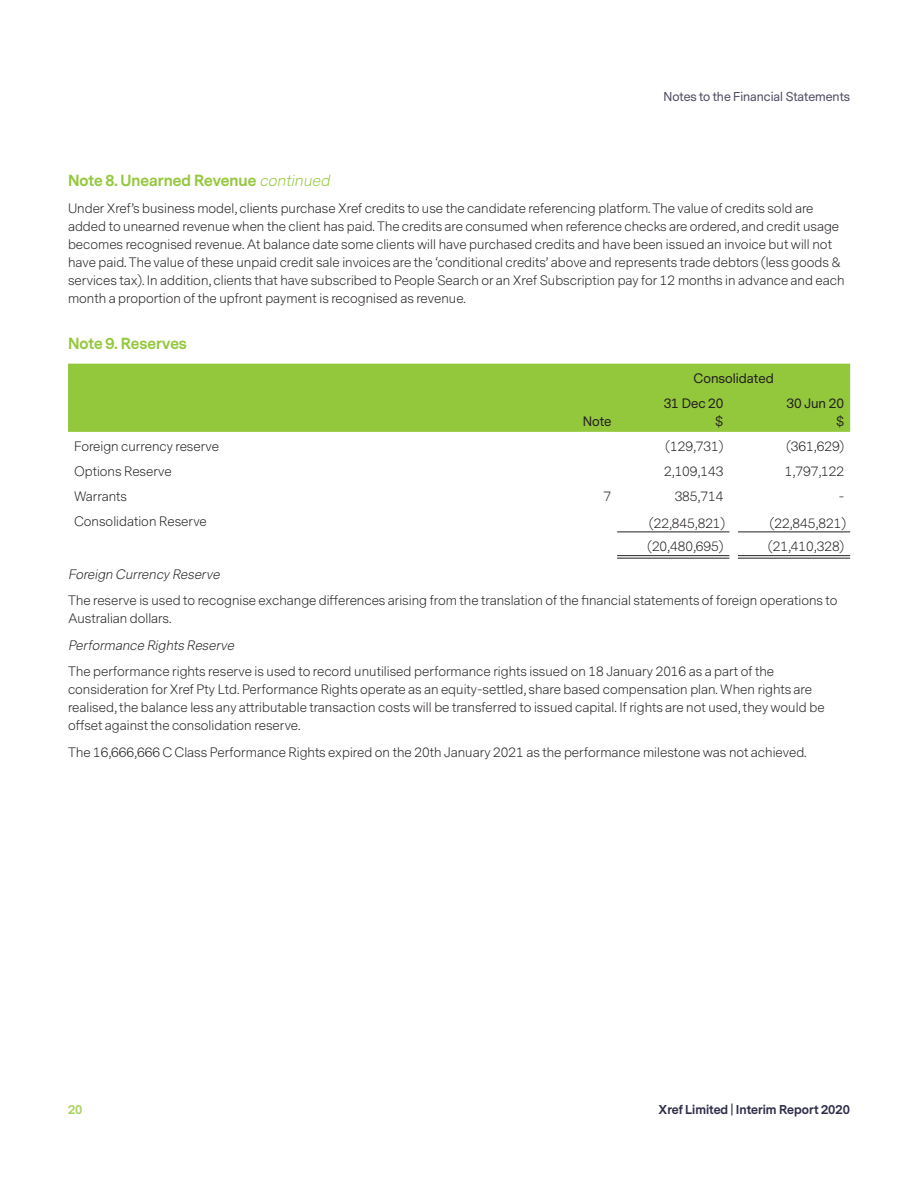
<style>
.page{position:relative;width:918px;height:1188px;background:#fff}
.page>*{position:absolute;margin:0;border:0;box-sizing:border-box;transform-origin:0 0}
.Heading_3{font:700 15px "Messina Sans";color:#94c83c}
.Body_before_heading{font:300 12.75px/18px "Messina Sans";color:#231f20}
.Body{font:300 12.75px/18px "Messina Sans";color:#231f20}
.Table_right{font:300 12.75px "Messina Sans";color:#231f20}
.Body-2{font:italic 300 12.75px "Messina Sans";color:#231f20}
.Table_right_heading{font:12.75px/18px "Messina Sans";color:#231f20;text-align:right}
.t1{font:700 12px "Messina Sans";color:#2f2e4a}
.t2{font:12px "Messina Sans";color:#4f4a61}
.t3{font:700 12px "Messina Sans";color:#a9d161}
.s1{font-weight:300;font-style:italic}
</style>
<div class="page">
<div style="left:68px;top:364px;width:782px;height:68px;background:#94c83c"></div>
<hr style="left:617px;top:555px;width:112px;height:1px;background:#231f20">
<hr style="left:617px;top:558px;width:112px;height:1px;background:#231f20">
<hr style="left:738px;top:555px;width:112px;height:1px;background:#231f20">
<hr style="left:738px;top:558px;width:112px;height:1px;background:#231f20">
<hr style="left:617px;top:532px;width:112px;height:1px;background:#231f20">
<hr style="left:738px;top:532px;width:112px;height:1px;background:#231f20">
<p class="t2" style="left:663px;top:89px;width:188px">Notes to the Financial Statements</p>
<p class="Heading_3" style="left:68px;top:170px;width:267px">Note 8. Unearned Revenue <span class="s1">continued</span></p>
<p class="Body_before_heading" style="left:68px;top:199px;width:778px">Under Xref’s business model, clients purchase Xref credits to use the candidate referencing platform. The value of credits sold are added to unearned revenue when the client has paid. The credits are consumed when reference checks are ordered, and credit usage becomes recognised revenue. At balance date some clients will have purchased credits and have been issued an invoice but will not have paid. The value of these unpaid credit sale invoices are the ‘conditional credits’ above and represents trade debtors (less goods &amp; services tax). In addition, clients that have subscribed to People Search or an Xref Subscription pay for 12 months in advance and each month a proportion of the upfront payment is recognised as revenue.</p>
<p class="Heading_3" style="left:68px;top:333px;width:120px">Note 9. Reserves</p>
<p class="Table_right_heading" style="left:694px;top:370px;width:82px">Consolidated</p>
<p class="Table_right_heading" style="left:583px;top:413px;width:30px">Note</p>
<p class="Table_right_heading" style="left:664px;top:395px;width:61px">31 Dec 20 $</p>
<p class="Table_right_heading" style="left:787px;top:395px;width:59px">30 Jun 20 $</p>
<p class="Body" style="left:74px;top:438px;width:147px">Foreign currency reserve</p>
<p class="Table_right" style="left:666px;top:438px;width:59px">(129,731)</p>
<p class="Table_right" style="left:786px;top:438px;width:59px">(361,629)</p>
<p class="Body" style="left:74px;top:463px;width:99px">Options Reserve</p>
<p class="Table_right" style="left:664px;top:463px;width:61px">2,109,143</p>
<p class="Table_right" style="left:785px;top:463px;width:61px">1,797,122</p>
<p class="Body" style="left:74px;top:488px;width:54px">Warrants</p>
<p class="Table_right" style="left:604px;top:488px;width:9px">7</p>
<p class="Table_right" style="left:675px;top:488px;width:50px">385,714</p>
<p class="Table_right" style="left:839px;top:488px;width:7px">-</p>
<p class="Body" style="left:74px;top:513px;width:134px">Consolidation Reserve</p>
<p class="Table_right" style="left:649px;top:515px;width:77px">(22,845,821)</p>
<p class="Table_right" style="left:770px;top:515px;width:77px">(22,845,821)</p>
<p class="Table_right" style="left:647px;top:538px;width:77px">(20,480,695)</p>
<p class="Table_right" style="left:768px;top:538px;width:77px">(21,410,328)</p>
<p class="Body-2" style="left:68px;top:566px;width:156px">Foreign CurrencyReserve</p>
<p class="Body" style="left:68px;top:592px;width:771px">The reserve is used to recognise exchange differences arising from the translation of the financial statements of foreign operations to<br>Australian dollars.</p>
<p class="Body-2" style="left:68px;top:637px;width:171px">Performance Rights Reserve</p>
<p class="Body" style="left:68px;top:663px;width:758px">The performance rights reserve is used to record unutilised performance rights issued on 18 January 2016 as a part of the consideration for Xref Pty Ltd. Performance Rights operate as an equity-settled, share based compensation plan. When rights are realised, the balance less any attributable transaction costs will be transferred to issued capital. If rights are not used, they would be offset against the consolidation reserve.</p>
<p class="Body_before_heading" style="left:68px;top:744px;width:740px">The 16,666,666 C Class Performance Rights expired on the 20th January 2021 as the performance milestone was not achieved.</p>
<p class="t3" style="left:68px;top:1101px;width:16px">20</p>
<p class="t1" style="left:659px;top:1101px;width:193px">Xref Limited | Interim Report 2020</p>
</div>
